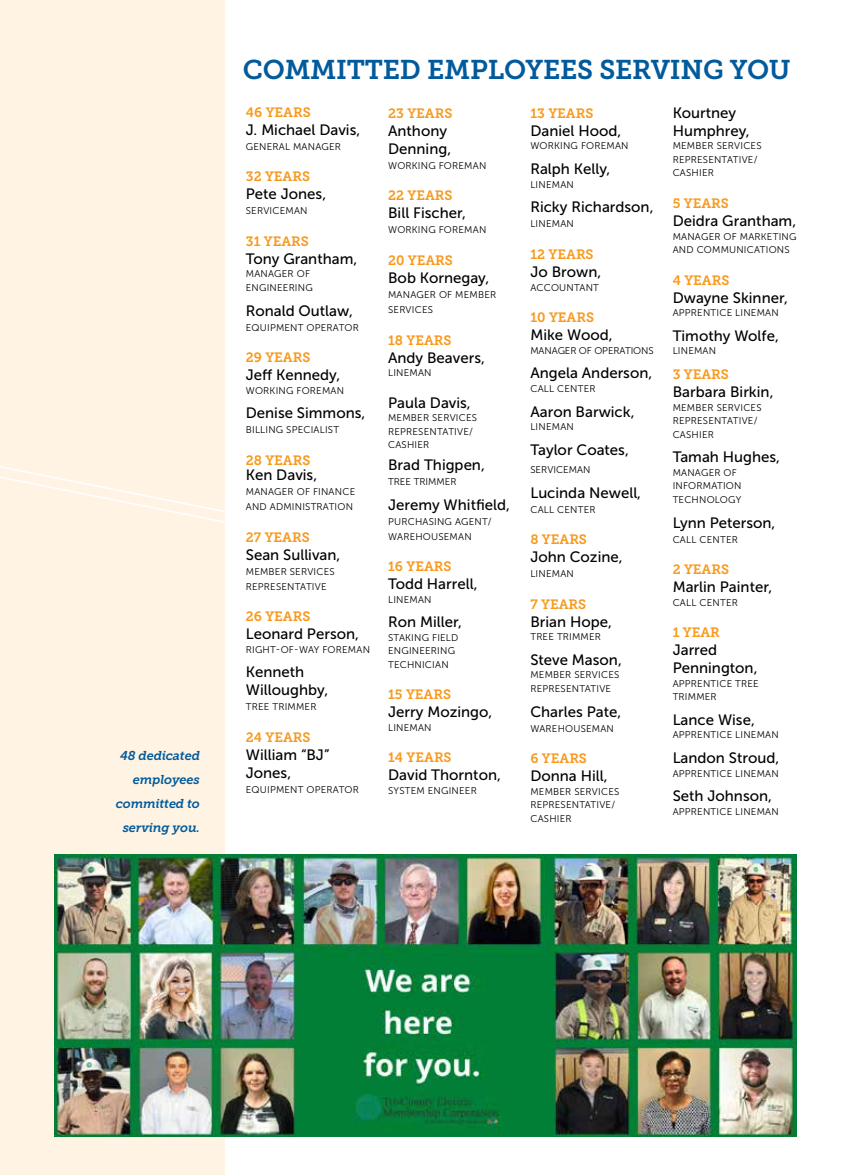
<style>
.page{position:relative;width:851px;height:1175px;background:#fff}
.page>*{position:absolute;margin:0;border:0;box-sizing:border-box;transform-origin:0 0}
.t1{font:27px "Museo Slab 700";letter-spacing:-.01em;color:#005a9c}
.t2{font:15px/18px "Museo Sans 500";color:#000}
.t3{font:13.5px "Museo Slab 700";color:#f8991d}
.t4{font:italic 12.75px/24px "Museo Slab 700";letter-spacing:-.01em;color:#005a9c;text-align:right}
.t5{font:9.75px/13.5px "Museo Sans 300";letter-spacing:.02em;color:#000}
.t6{font:9.75px "Museo Sans 300";color:#000}
.t7{font:9.75px "Museo Sans 300";letter-spacing:-.01em;color:#000}
</style>
<div class="page">
<div style="left:0;top:0;width:224px;height:1174px;background:#fff3e4"></div>
<img style="left:54px;top:855px;width:742px;height:281px">
<h3 class="t4" style="left:116px;top:743px;width:86px">48 dedicated employees committed to serving you.</h3>
<h1 class="t1" style="left:243px;top:54px;width:549px">COMMITTED EMPLOYEES SERVING YOU</h1>
<h3 class="t3" style="left:246px;top:104px;width:66px">46 YEARS</h3>
<h2 class="t2" style="left:246px;top:121px;width:116px">J. Michael Davis,</h2>
<p class="t5" style="left:246px;top:140px;width:97px">GENERAL MANAGER</p>
<h3 class="t3" style="left:246px;top:169px;width:66px">32 YEARS</h3>
<h2 class="t2" style="left:246px;top:185px;width:82px">Pete Jones,</h2>
<p class="t5" style="left:246px;top:204px;width:63px">SERVICEMAN</p>
<h3 class="t3" style="left:246px;top:233px;width:65px">31 YEARS</h3>
<h2 class="t2" style="left:246px;top:250px;width:113px">Tony Grantham,</h2>
<p class="t5" style="left:246px;top:267px;width:68px">MANAGER OF<br>ENGINEERING</p>
<h2 class="t2" style="left:246px;top:301px;width:109px">Ronald Outlaw,</h2>
<p class="t5" style="left:246px;top:320px;width:114px">EQUIPMENT OPERATOR</p>
<h3 class="t3" style="left:246px;top:350px;width:66px">29 YEARS</h3>
<h2 class="t2" style="left:246px;top:366px;width:96px">Jeff Kennedy,</h2>
<p class="t5" style="left:246px;top:383px;width:100px">WORKING FOREMAN</p>
<h2 class="t2" style="left:246px;top:404px;width:121px">Denise Simmons,</h2>
<p class="t5" style="left:246px;top:423px;width:95px">BILLING SPECIALIST</p>
<h3 class="t3" style="left:246px;top:452px;width:66px">28 YEARS</h3>
<h2 class="t2" style="left:246px;top:466px;width:73px">Ken Davis,</h2>
<p class="t5" style="left:246px;top:484px;width:111px;line-height:15px">MANAGER OF FINANCE<br>AND ADMINISTRATION</p>
<h3 class="t3" style="left:246px;top:529px;width:65px">27 YEARS</h3>
<h2 class="t2" style="left:246px;top:545px;width:96px">Sean Sullivan,</h2>
<p class="t5" style="left:246px;top:563px;width:90px;line-height:15px">MEMBER SERVICES<br>REPRESENTATIVE</p>
<h3 class="t3" style="left:246px;top:608px;width:66px">26 YEARS</h3>
<h2 class="t2" style="left:246px;top:625px;width:115px">Leonard Person,</h2>
<p class="t5" style="left:246px;top:642px;width:126px">RIGHT-OF-WAY FOREMAN</p>
<h2 class="t2" style="left:246px;top:663px;width:84px">Kenneth<br>Willoughby,</h2>
<p class="t5" style="left:246px;top:700px;width:72px">TREE TRIMMER</p>
<h3 class="t3" style="left:246px;top:729px;width:66px">24 YEARS</h3>
<h2 class="t2" style="left:246px;top:745px;width:85px">William “BJ”<br>Jones,</h2>
<p class="t5" style="left:246px;top:782px;width:114px">EQUIPMENT OPERATOR</p>
<h2 class="t2" style="left:672px;top:104px;width:79px">Kourtney<br>Humphrey,</h2>
<p class="t5" style="left:672px;top:139px;width:90px">MEMBER SERVICES<br>REPRESENTATIVE/<br>CASHIER</p>
<h3 class="t3" style="left:672px;top:196px;width:58px">5 YEARS</h3>
<h2 class="t2" style="left:672px;top:212px;width:125px">Deidra Grantham,</h2>
<p class="t5" style="left:672px;top:229px;width:125px">MANAGER OF MARKETING<br>AND COMMUNICATIONS</p>
<h3 class="t3" style="left:672px;top:272px;width:58px">4 YEARS</h3>
<h2 class="t2" style="left:672px;top:288px;width:117px">Dwayne Skinner,</h2>
<p class="t5" style="left:672px;top:306px;width:107px">APPRENTICE LINEMAN</p>
<h2 class="t2" style="left:672px;top:327px;width:108px">Timothy Wolfe,</h2>
<p class="t5" style="left:672px;top:344px;width:45px">LINEMAN</p>
<h3 class="t3" style="left:672px;top:367px;width:58px">3 YEARS</h3>
<h2 class="t2" style="left:672px;top:383px;width:102px">Barbara Birkin,</h2>
<p class="t5" style="left:672px;top:400px;width:90px">MEMBER SERVICES<br>REPRESENTATIVE/<br>CASHIER</p>
<h2 class="t2" style="left:672px;top:448px;width:109px">Tamah Hughes,</h2>
<p class="t5" style="left:672px;top:466px;width:70px">MANAGER OF<br>INFORMATION<br>TECHNOLOGY</p>
<h2 class="t2" style="left:672px;top:513px;width:104px">Lynn Peterson,</h2>
<p class="t5" style="left:672px;top:532px;width:67px">CALL CENTER</p>
<h3 class="t3" style="left:672px;top:562px;width:58px">2 YEARS</h3>
<h2 class="t2" style="left:672px;top:578px;width:101px">Marlin Painter,</h2>
<p class="t5" style="left:672px;top:595px;width:67px">CALL CENTER</p>
<h3 class="t3" style="left:672px;top:625px;width:49px">1 YEAR</h3>
<h2 class="t2" style="left:672px;top:641px;width:86px">Jarred<br>Pennington,</h2>
<p class="t5" style="left:672px;top:676px;width:88px">APPRENTICE TREE<br>TRIMMER</p>
<h2 class="t2" style="left:672px;top:711px;width:84px">Lance Wise,</h2>
<p class="t5" style="left:672px;top:728px;width:107px">APPRENTICE LINEMAN</p>
<h2 class="t2" style="left:672px;top:749px;width:108px">Landon Stroud,</h2>
<p class="t5" style="left:672px;top:766px;width:107px">APPRENTICE LINEMAN</p>
<h2 class="t2" style="left:672px;top:787px;width:101px">Seth Johnson,</h2>
<p class="t5" style="left:672px;top:805px;width:107px">APPRENTICE LINEMAN</p>
<h3 class="t3" style="left:388px;top:106px;width:66px">23 YEARS</h3>
<h2 class="t2" style="left:388px;top:122px;width:65px">Anthony<br>Denning,</h2>
<p class="t5" style="left:388px;top:159px;width:100px">WORKING FOREMAN</p>
<h3 class="t3" style="left:388px;top:188px;width:66px">22 YEARS</h3>
<h2 class="t2" style="left:388px;top:204px;width:79px">Bill Fischer,</h2>
<p class="t5" style="left:388px;top:223px;width:100px">WORKING FOREMAN</p>
<h3 class="t3" style="left:388px;top:253px;width:66px">20 YEARS</h3>
<h2 class="t2" style="left:388px;top:269px;width:103px">Bob Kornegay,</h2>
<p class="t5" style="left:388px;top:287px;width:110px;line-height:15px">MANAGER OF MEMBER<br>SERVICES</p>
<h3 class="t3" style="left:388px;top:332px;width:65px">18 YEARS</h3>
<h2 class="t2" style="left:388px;top:348px;width:98px">Andy Beavers,</h2>
<p class="t5" style="left:388px;top:366px;width:45px">LINEMAN</p>
<h2 class="t2" style="left:388px;top:393px;width:84px">Paula Davis,</h2>
<p class="t5" style="left:388px;top:411px;width:90px">MEMBER SERVICES<br>REPRESENTATIVE/<br>CASHIER</p>
<h2 class="t2" style="left:388px;top:456px;width:98px">Brad Thigpen,</h2>
<p class="t6" style="left:388px;top:476px;width:70px">TREE TRIMMER</p>
<h2 class="t2" style="left:388px;top:495px;width:123px">Jeremy Whitfield,</h2>
<p class="t5" style="left:388px;top:514px;width:105px;line-height:15px">PURCHASING AGENT/<br>WAREHOUSEMAN</p>
<h3 class="t3" style="left:388px;top:559px;width:65px">16 YEARS</h3>
<h2 class="t2" style="left:388px;top:575px;width:91px">Todd Harrell,</h2>
<p class="t5" style="left:388px;top:592px;width:45px">LINEMAN</p>
<h2 class="t2" style="left:388px;top:613px;width:75px">Ron Miller,</h2>
<p class="t5" style="left:388px;top:631px;width:72px">STAKING FIELD<br>ENGINEERING<br>TECHNICIAN</p>
<h3 class="t3" style="left:388px;top:687px;width:64px">15 YEARS</h3>
<h2 class="t2" style="left:388px;top:703px;width:106px">Jerry Mozingo,</h2>
<p class="t5" style="left:388px;top:721px;width:45px">LINEMAN</p>
<h3 class="t3" style="left:388px;top:750px;width:65px">14 YEARS</h3>
<h2 class="t2" style="left:388px;top:766px;width:114px">David Thornton,</h2>
<p class="t5" style="left:388px;top:784px;width:90px">SYSTEM ENGINEER</p>
<h3 class="t3" style="left:530px;top:106px;width:65px">13 YEARS</h3>
<h2 class="t2" style="left:530px;top:122px;width:92px">Daniel Hood,</h2>
<p class="t5" style="left:530px;top:139px;width:100px">WORKING FOREMAN</p>
<h2 class="t2" style="left:530px;top:160px;width:82px">Ralph Kelly,</h2>
<p class="t5" style="left:530px;top:178px;width:45px">LINEMAN</p>
<h2 class="t2" style="left:530px;top:198px;width:125px">Ricky Richardson,</h2>
<p class="t5" style="left:530px;top:217px;width:45px">LINEMAN</p>
<h3 class="t3" style="left:530px;top:247px;width:65px">12 YEARS</h3>
<h2 class="t2" style="left:530px;top:263px;width:72px">Jo Brown,</h2>
<p class="t5" style="left:530px;top:280px;width:70px">ACCOUNTANT</p>
<h3 class="t3" style="left:530px;top:310px;width:65px">10 YEARS</h3>
<h2 class="t2" style="left:530px;top:326px;width:84px">Mike Wood,</h2>
<p class="t7" style="left:530px;top:345px;width:125px">MANAGER OF OPERATIONS</p>
<h2 class="t2" style="left:530px;top:364px;width:123px">Angela Anderson,</h2>
<p class="t5" style="left:530px;top:382px;width:67px">CALL CENTER</p>
<h2 class="t2" style="left:530px;top:402px;width:106px">Aaron Barwick,</h2>
<p class="t5" style="left:530px;top:420px;width:45px">LINEMAN</p>
<h2 class="t2" style="left:530px;top:441px;width:100px">Taylor Coates,</h2>
<p class="t6" style="left:530px;top:464px;width:61px">SERVICEMAN</p>
<h2 class="t2" style="left:530px;top:483px;width:112px">Lucinda Newell,</h2>
<p class="t5" style="left:530px;top:502px;width:67px">CALL CENTER</p>
<h3 class="t3" style="left:530px;top:532px;width:58px">8 YEARS</h3>
<h2 class="t2" style="left:530px;top:548px;width:94px">John Cozine,</h2>
<p class="t5" style="left:530px;top:567px;width:45px">LINEMAN</p>
<h3 class="t3" style="left:530px;top:596px;width:57px">7 YEARS</h3>
<h2 class="t2" style="left:530px;top:612px;width:83px">Brian Hope,</h2>
<p class="t5" style="left:530px;top:630px;width:72px">TREE TRIMMER</p>
<h2 class="t2" style="left:530px;top:651px;width:93px">Steve Mason,</h2>
<p class="t5" style="left:530px;top:668px;width:90px">MEMBER SERVICES<br>REPRESENTATIVE</p>
<h2 class="t2" style="left:530px;top:702px;width:92px">Charles Pate,</h2>
<p class="t5" style="left:530px;top:721px;width:85px">WAREHOUSEMAN</p>
<h3 class="t3" style="left:530px;top:751px;width:58px">6 YEARS</h3>
<h2 class="t2" style="left:530px;top:767px;width:79px">Donna Hill,</h2>
<p class="t5" style="left:530px;top:784px;width:90px">MEMBER SERVICES<br>REPRESENTATIVE/<br>CASHIER</p>
</div>
